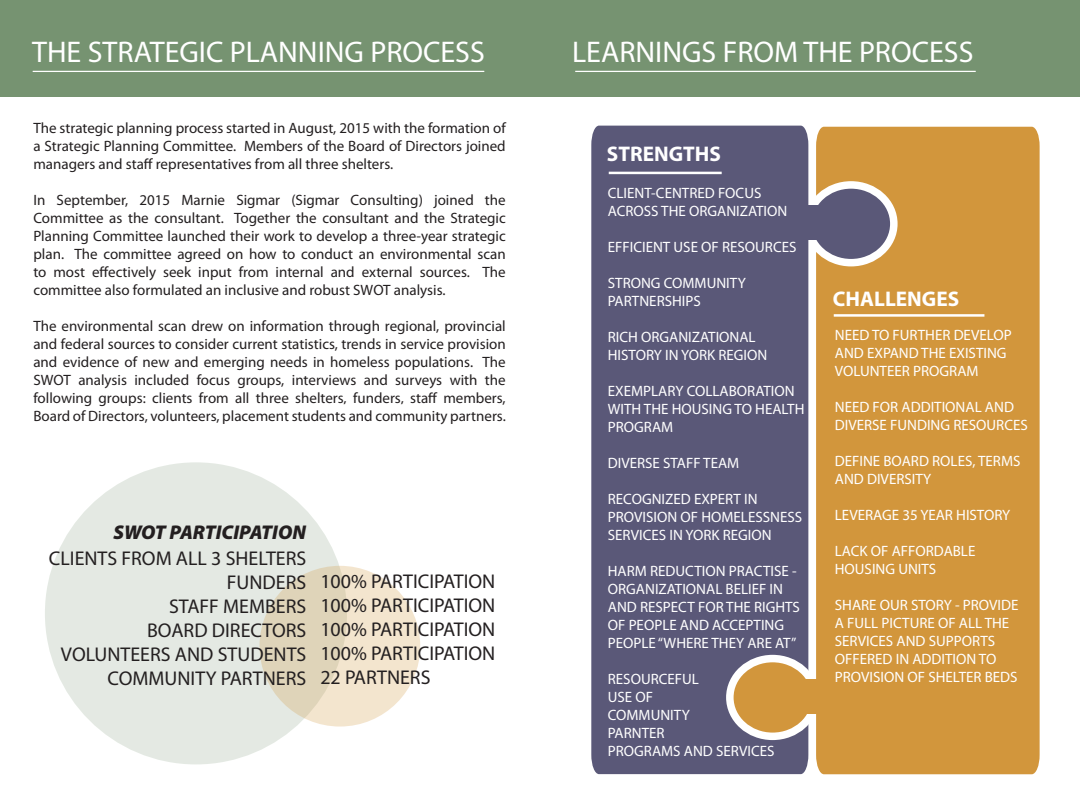
<style>
.page{position:relative;width:1080px;height:810px;background:#fff}
.page>*{position:absolute;margin:0;border:0;box-sizing:border-box;transform-origin:0 0}
.t1{font:30px "Myriad Pro";color:#fff}
.t2{font:700 21.25px "Myriad Pro";color:#fff}
.t3{font:20px/24px "Myriad Pro";color:#231f20;text-align:justify}
.t4{font:italic 900 20px "Myriad Pro";color:#231f20}
.t5{font:15px/18px "Myriad Pro";color:#231f20;text-align:justify}
.t6{font:15px/18px "Myriad Pro";color:#fff}
</style>
<div class="page">
<div style="left:0;top:0;width:1080px;height:96px;background:#769371"></div>
<hr style="left:33px;top:71px;width:451px;height:1px;background:#fff">
<div style="left:45px;top:462px;width:302px;height:302px;background:#e4e9e3;border-radius:50%"></div>
<div style="left:260px;top:566px;width:160px;height:161px;background:linear-gradient(to right,#dbd0b5,#f8e9d3);border-radius:50%"></div>
<hr style="left:575px;top:71px;width:401px;height:1px;background:#fff">
<div style="left:816px;top:127px;width:224px;height:647px;background:#d2963c"></div>
<div style="left:808px;top:185px;width:86px;height:78px;background:#5a5878;border-radius:50%"></div>
<div style="left:805px;top:181px;width:93px;height:85px;border:8px solid #fff;border-radius:50%"></div>
<div style="left:794px;top:205px;width:36px;height:35px;background:#5a5878"></div>
<div style="left:591px;top:126px;width:217px;height:648px;background:#5a5878"></div>
<div style="left:730px;top:659px;width:85px;height:77px;background:#d2963c;border-radius:50%"></div>
<div style="left:726px;top:655px;width:93px;height:85px;border:8px solid #fff;border-radius:50%"></div>
<div style="left:794px;top:679px;width:36px;height:35px;background:#d2963c"></div>
<hr style="left:834px;top:314px;width:150px;height:3px;background:#fff">
<hr style="left:609px;top:172px;width:113px;height:2px;background:#fff">
<p class="t1" style="left:32px;top:36px;width:454px">THE STRATEGIC PLANNING PROCESS</p>
<p class="t5" style="left:33px;top:119px;width:474px">The strategic planning process started in August, 2015 with the formation of a Strategic Planning Committee. Members of the Board of Directors joined managers and staff representatives from all three shelters.</p>
<p class="t5" style="left:33px;top:191px;width:474px">In September, 2015 Marnie Sigmar (Sigmar Consulting) joined the Committee as the consultant. Together the consultant and the Strategic Planning Committee launched their work to develop a three-year strategic plan. The committee agreed on how to conduct an environmental scan to most effectively seek input from internal and external sources. The committee also formulated an inclusive and robust SWOT analysis.</p>
<p class="t5" style="left:33px;top:317px;width:474px">The environmental scan drew on information through regional, provincial and federal sources to consider current statistics, trends in service provision and evidence of new and emerging needs in homeless populations. The SWOT analysis included focus groups, interviews and surveys with the following groups: clients from all three shelters, funders, staff members, Board of Directors, volunteers, placement students and community partners.</p>
<p class="t4" style="left:114px;top:521px;width:194px">SWOT PARTICIPATION</p>
<p class="t3" style="left:49px;top:547px;width:259px;text-align:right">CLIENTS FROM ALL 3 SHELTERS<br>FUNDERS<br>STAFF MEMBERS<br>BOARD DIRECTORS<br>VOLUNTEERS AND STUDENTS<br>COMMUNITY PARTNERS</p>
<p class="t3" style="left:320px;top:570px;width:176px">100% PARTICIPATION 100% PARTICIPATION 100% PARTICIPATION 100% PARTICIPATION 22 PARTNERS</p>
<p class="t1" style="left:572px;top:36px;width:403px">LEARNINGS FROM THE PROCESS</p>
<p class="t2" style="left:607px;top:142px;width:115px">STRENGTHS</p>
<p class="t6" style="left:608px;top:184px;width:181px">CLIENT-CENTRED FOCUS<br>ACROSS THE ORGANIZATION</p>
<p class="t6" style="left:608px;top:238px;width:190px">EFFICIENT USE OF RESOURCES</p>
<p class="t6" style="left:608px;top:274px;width:139px">STRONG COMMUNITY<br>PARTNERSHIPS</p>
<p class="t6" style="left:608px;top:328px;width:161px">RICH ORGANIZATIONAL<br>HISTORY IN YORK REGION</p>
<p class="t6" style="left:608px;top:382px;width:198px">EXEMPLARY COLLABORATION<br>WITH THE HOUSING TO HEALTH<br>PROGRAM</p>
<p class="t6" style="left:608px;top:454px;width:133px">DIVERSE STAFF TEAM</p>
<p class="t6" style="left:608px;top:490px;width:196px">RECOGNIZED EXPERT IN<br>PROVISION OF HOMELESSNESS<br>SERVICES IN YORK REGION</p>
<p class="t6" style="left:608px;top:562px;width:194px">HARM REDUCTION PRACTISE -<br>ORGANIZATIONAL BELIEF IN<br>AND RESPECT FOR THE RIGHTS<br>OF PEOPLE AND ACCEPTING<br>PEOPLE “WHERE THEY ARE AT”</p>
<p class="t6" style="left:608px;top:670px;width:168px">RESOURCEFUL<br>USE OF<br>COMMUNITY<br>PARNTER<br>PROGRAMS AND SERVICES</p>
<p class="t2" style="left:833px;top:287px;width:128px">CHALLENGES</p>
<p class="t6" style="left:835px;top:327px;width:178px">NEED TO FURTHER DEVELOP<br>AND EXPAND THE EXISTING<br>VOLUNTEER PROGRAM</p>
<p class="t6" style="left:835px;top:399px;width:194px">NEED FOR ADDITIONAL AND<br>DIVERSE FUNDING RESOURCES</p>
<p class="t6" style="left:835px;top:453px;width:187px">DEFINE BOARD ROLES, TERMS<br>AND DIVERSITY</p>
<p class="t6" style="left:835px;top:507px;width:177px">LEVERAGE 35 YEAR HISTORY</p>
<p class="t6" style="left:835px;top:543px;width:142px">LACK OF AFFORDABLE<br>HOUSING UNITS</p>
<p class="t6" style="left:835px;top:597px;width:185px">SHARE OUR STORY - PROVIDE<br>A FULL PICTURE OF ALL THE<br>SERVICES AND SUPPORTS<br>OFFERED IN ADDITION TO<br>PROVISION OF SHELTER BEDS</p>
</div>
